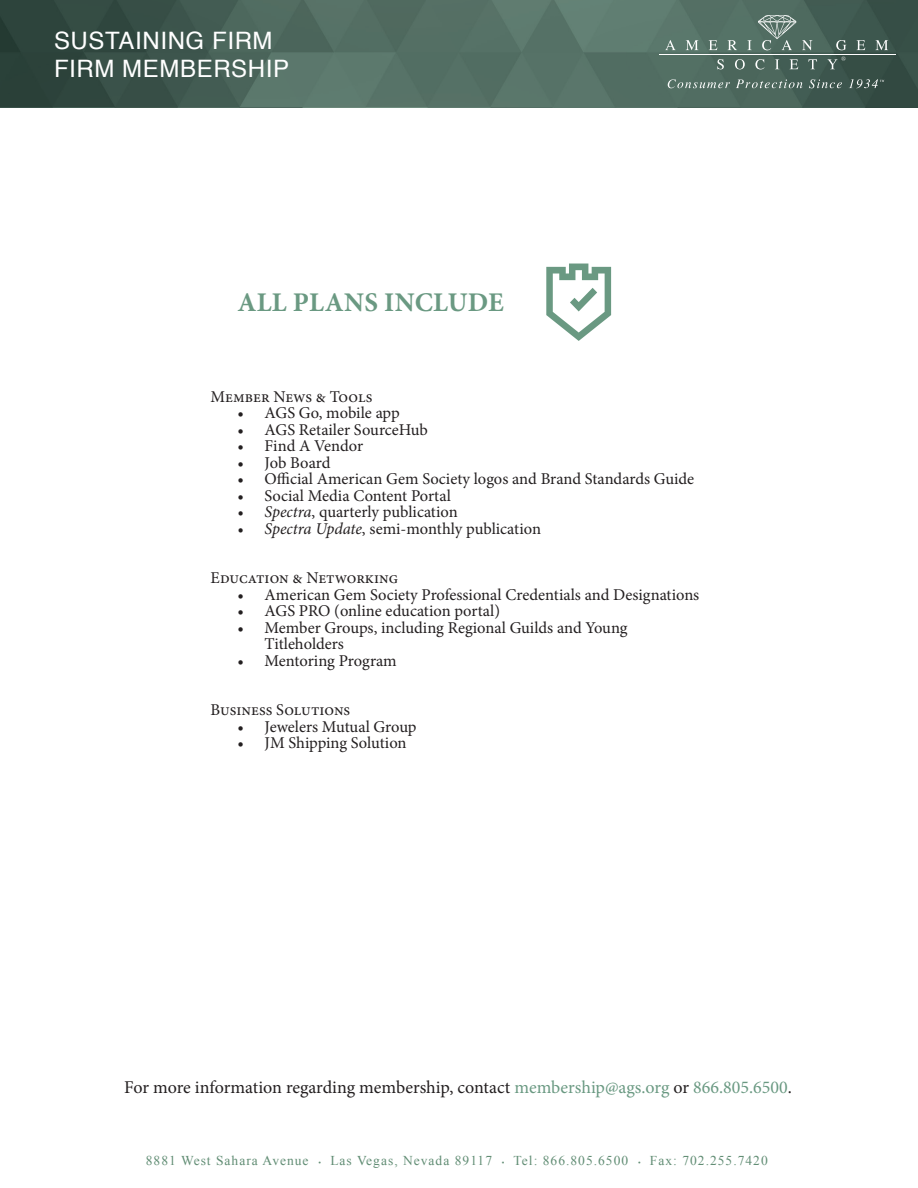
<style>
.page{position:relative;width:918px;height:1188px;background:#fff}
.page>*{position:absolute;margin:0;border:0;box-sizing:border-box;transform-origin:0 0}
.t1{font:700 27px "Minion Pro";letter-spacing:.01em;color:#6a9982}
.t2{font:24px "Helvetica";letter-spacing:.025em;color:#fff}
.t3{font:18px "Minion Pro";color:#231f20}
.t4{font:16.5px/16.5px "Minion Pro";letter-spacing:-.005em;color:#231f20}
.t5{font:13.5px "Times New Roman";letter-spacing:.075em;color:#618d74}
.s1{font-style:italic}
.s2{color:#6a9982}
.s3{font-size:7.5px}
</style>
<div class="page">
<img style="left:0;top:0;width:918px;height:107px">
<svg style="left:668px;top:79px;width:62px;height:9px"></svg>
<svg style="left:736px;top:79px;width:67px;height:9px"></svg>
<svg style="left:809px;top:79px;width:33px;height:9px"></svg>
<svg style="left:849px;top:79px;width:35px;height:9px"></svg>
<hr style="left:659px;top:54px;width:236px;height:1px;background:#fff">
<svg style="left:665px;top:40px;width:11px;height:10px"></svg>
<svg style="left:686px;top:40px;width:12px;height:10px"></svg>
<svg style="left:709px;top:40px;width:8px;height:10px"></svg>
<svg style="left:728px;top:40px;width:9px;height:10px"></svg>
<svg style="left:747px;top:40px;width:5px;height:10px"></svg>
<svg style="left:758px;top:15px;width:38px;height:35px"></svg>
<svg style="left:802px;top:40px;width:11px;height:10px"></svg>
<svg style="left:836px;top:40px;width:10px;height:10px"></svg>
<svg style="left:857px;top:40px;width:8px;height:10px"></svg>
<svg style="left:875px;top:40px;width:13px;height:10px"></svg>
<svg style="left:717px;top:59px;width:7px;height:10px"></svg>
<svg style="left:735px;top:59px;width:10px;height:10px"></svg>
<svg style="left:755px;top:59px;width:9px;height:10px"></svg>
<svg style="left:775px;top:59px;width:4px;height:10px"></svg>
<svg style="left:790px;top:59px;width:8px;height:10px"></svg>
<svg style="left:808px;top:59px;width:9px;height:10px"></svg>
<svg style="left:827px;top:57px;width:18px;height:12px"></svg>
<svg style="left:546px;top:264px;width:65px;height:77px"></svg>
<p class="t2" style="left:54px;top:22px;width:220px">SUSTAINING FIRM</p>
<p class="t2" style="left:54px;top:50px;width:237px">FIRM MEMBERSHIP</p>
<p class="t1" style="left:237px;top:284px;width:268px">ALL PLANS INCLUDE</p>
<p class="t4" style="left:211px;top:388px;width:163px">Member News &amp; Tools</p>
<p class="t4" style="left:238px;top:405px;width:164px">• AGS Go, mobile app</p>
<p class="t4" style="left:238px;top:421px;width:192px">• AGS Retailer SourceHub</p>
<p class="t4" style="left:238px;top:438px;width:127px">• Find A Vendor</p>
<p class="t4" style="left:238px;top:454px;width:94px">• Job Board</p>
<p class="t4" style="left:238px;top:471px;width:458px">• Official American Gem Society logos and Brand Standards Guide</p>
<p class="t4" style="left:238px;top:487px;width:215px">• Social Media Content Portal</p>
<p class="t4" style="left:238px;top:504px;width:222px"><span class="s1">• Spectra</span>, quarterly publication</p>
<p class="t4" style="left:238px;top:520px;width:305px"><span class="s1">• Spectra Update</span>, semi-monthly publication</p>
<p class="t4" style="left:211px;top:570px;width:189px">Education &amp; Networking</p>
<p class="t4" style="left:238px;top:586px;width:463px">• American Gem Society Professional Credentials and Designations</p>
<p class="t4" style="left:238px;top:603px;width:264px">• AGS PRO (online education portal)</p>
<p class="t4" style="left:265px;top:619px;width:365px;text-indent:-27px">• Member Groups, including Regional Guilds and Young<br>Titleholders</p>
<p class="t4" style="left:238px;top:652px;width:161px">• Mentoring Program</p>
<p class="t4" style="left:211px;top:702px;width:141px">Business Solutions</p>
<p class="t4" style="left:238px;top:718px;width:181px">• Jewelers Mutual Group</p>
<p class="t4" style="left:238px;top:735px;width:170px">• JM Shipping Solution</p>
<p class="t3" style="left:124px;top:1075px;width:669px">For more information regarding membership, contact <span class="s2">membership@ags.org</span> or <span class="s2">866.805.6500</span>.</p>
<p class="t5" style="left:146px;top:1151px;width:623px">8881 West Sahara Avenue <span class="s3">•</span> Las Vegas, Nevada 89117 <span class="s3">•</span> Tel: 866.805.6500 <span class="s3">•</span> Fax: 702.255.7420</p>
</div>
